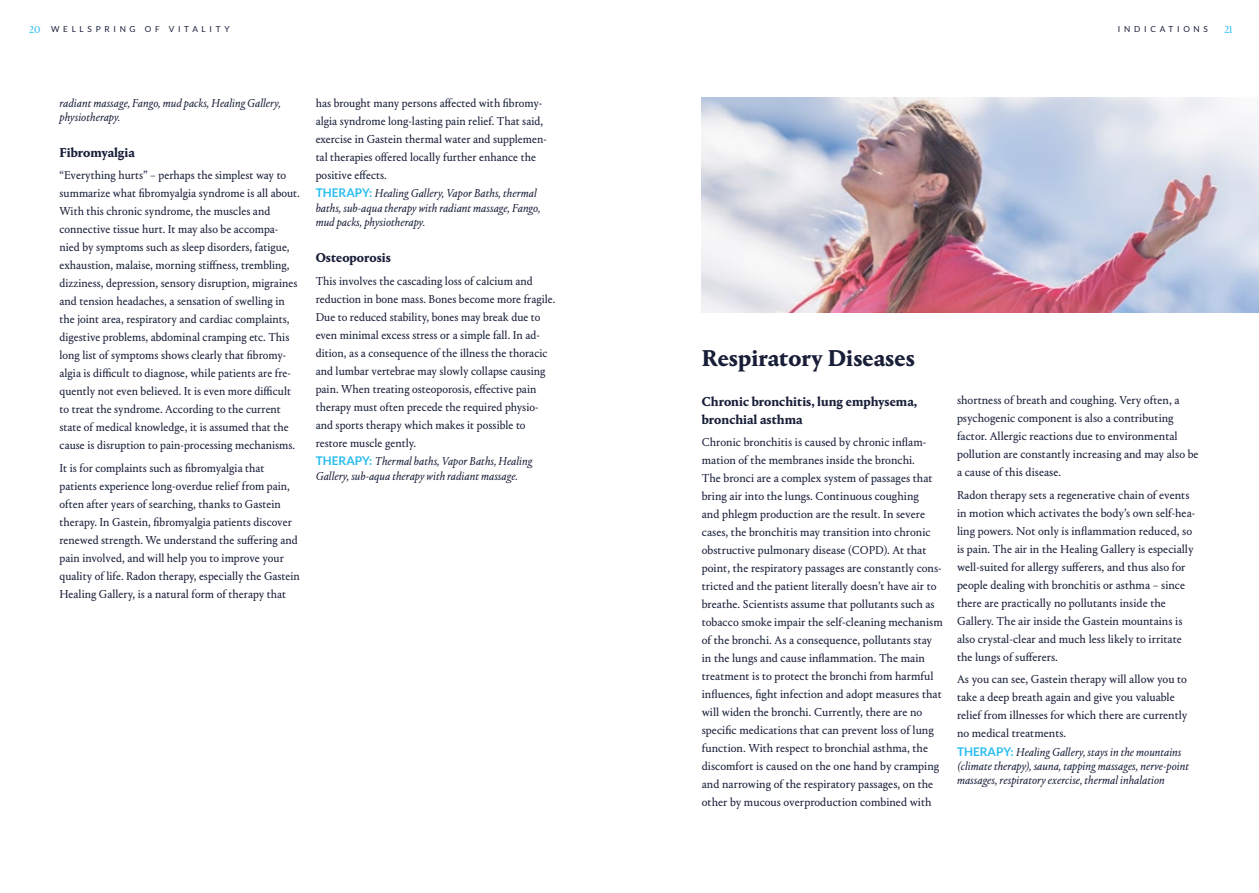
<style>
.page{position:relative;width:1259px;height:893px;background:#fff}
.page>*{position:absolute;margin:0;border:0;box-sizing:border-box;transform-origin:0 0}
.Überschrift_FT{font:700 24px "Portrait Text";color:#181e38}
.t1{font:700 13.5px/18px "Portrait Text";color:#181e38}
.Fließtext_Medizinisch{font:12px/18px "Portrait Text";color:#181e38}
.t2{font:italic 12px/14.4px "Portrait Text LF";color:#181e38}
.t3{font:10.5px "Portrait";color:#29bdef}
.t4{font:8.25px "Lato";letter-spacing:.45em;color:#181e38}
.s1{font-family:"Portrait";font-size:10.5px;color:#29bdef}
.s2{font-family:"Lato";font-weight:700;font-style:normal;color:#29bdef}
</style>
<div class="page">
<img style="left:702px;top:98px;width:557px;height:215px">
<p class="t4" style="left:29px;top:25px;width:202px"><span class="s1">20</span> WELLSPRING OF VITALITY</p>
<p class="t4" style="left:1118px;top:25px;width:91px">INDICATIONS</p>
<p class="t3" style="left:1224px;top:23px;width:10px">21</p>
<p class="t2" style="left:60px;top:95px;width:223px">radiant massage, Fango, mud packs, Healing Gallery, physiotherapy.</p>
<p class="t1" style="left:60px;top:143px;width:77px">Fibromyalgia</p>
<p class="Fließtext_Medizinisch" style="left:60px;top:166px;width:242px">“Everything hurts” – perhaps the simplest way to summarize what fibromyalgia syndrome is all about.<br>With this chronic syndrome, the muscles and connective tissue hurt. It may also be accompa&shy;nied by symptoms such as sleep disorders, fatigue, exhaustion, malaise, morning stiffness, trembling, dizziness, depression, sensory disruption, migraines and tension headaches, a sensation of swelling in the joint area, respiratory and cardiac complaints, digestive problems, abdominal cramping etc. This long list of symptoms shows clearly that fibromy&shy;algia is difficult to diagnose, while patients are fre&shy;quently not even believed. It is even more difficult to treat the syndrome. According to the current state of medical knowledge, it is assumed that the cause is disruption to pain-processing mechanisms.</p>
<p class="Fließtext_Medizinisch" style="left:60px;top:458px;width:242px">It is for complaints such as fibromyalgia that patients experience long-overdue relief from pain, often after years of searching, thanks to Gastein therapy. In Gastein, fibromyalgia patients discover renewed strength. We understand the suffering and pain involved, and will help you to improve your quality of life. Radon therapy, especially the Gastein Healing Gallery, is a natural form of therapy that</p>
<p class="Fließtext_Medizinisch" style="left:316px;top:93px;width:233px">has brought many persons affected with fibromy&shy;algia syndrome long-lasting pain relief. That said, exercise in Gastein thermal water and supplemen&shy;tal therapies offered locally further enhance the positive effects.</p>
<p class="t2" style="left:316px;top:186px;width:226px"><span class="s2">THERAPY:</span> Healing Gallery, Vapor Baths, thermal baths, sub-aqua therapy with radiant massage, Fango, mud packs, physiotherapy.</p>
<p class="t1" style="left:316px;top:248px;width:77px">Osteoporosis</p>
<p class="Fließtext_Medizinisch" style="left:316px;top:271px;width:241px">This involves the cascading loss of calcium and reduction in bone mass. Bones become more fragile.<br>Due to reduced stability, bones may break due to even minimal excess stress or a simple fall. In ad&shy;dition, as a consequence of the illness the thoracic and lumbar vertebrae may slowly collapse causing pain. When treating osteoporosis, effective pain therapy must often precede the required physio&shy;and sports therapy which makes it possible to restore muscle gently.</p>
<p class="t2" style="left:316px;top:453px;width:218px"><span class="s2">THERAPY:</span> Thermal baths, Vapor Baths, Healing<br>Gallery, sub-aqua therapy with radiant massage.</p>
<p class="Überschrift_FT" style="left:702px;top:340px;width:215px">Respiratory Diseases</p>
<p class="t1" style="left:702px;top:391px;width:217px">Chronic bronchitis, lung emphysema, bronchial asthma</p>
<p class="Fließtext_Medizinisch" style="left:702px;top:432px;width:243px">Chronic bronchitis is caused by chronic inflam&shy;mation of the membranes inside the bronchi.<br>The bronci are a complex system of passages that bring air into the lungs. Continuous coughing<br>and phlegm production are the result. In severe cases, the bronchitis may transition into chronic obstructive pulmonary disease (COPD). At that point, the respiratory passages are constantly cons&shy;tricted and the patient literally doesn’t have air to breathe. Scientists assume that pollutants such as tobacco smoke impair the self-cleaning mechanism of the bronchi. As a consequence, pollutants stay in the lungs and cause inflammation. The main treatment is to protect the bronchi from harmful influences, fight infection and adopt measures that will widen the bronchi. Currently, there are no specific medications that can prevent loss of lung function. With respect to bronchial asthma, the discomfort is caused on the one hand by cramping and narrowing of the respiratory passages, on the other by mucous overproduction combined with</p>
<p class="Fließtext_Medizinisch" style="left:957px;top:391px;width:243px">shortness of breath and coughing. Very often, a psychogenic component is also a contributing factor. Allergic reactions due to environmental pollution are constantly increasing and may also be a cause of this disease.</p>
<p class="Fließtext_Medizinisch" style="left:957px;top:485px;width:240px">Radon therapy sets a regenerative chain of events in motion which activates the body’s own self-hea&shy;ling powers. Not only is inflammation reduced, so is pain. The air in the Healing Gallery is especially well-suited for allergy sufferers, and thus also for people dealing with bronchitis or asthma – since there are practically no pollutants inside the Gallery. The air inside the Gastein mountains is also crystal-clear and much less likely to irritate the lungs of sufferers.</p>
<p class="Fließtext_Medizinisch" style="left:957px;top:669px;width:232px">As you can see, Gastein therapy will allow you to take a deep breath again and give you valuable relief from illnesses for which there are currently no medical treatments.</p>
<p class="t2" style="left:957px;top:744px;width:234px"><span class="s2">THERAPY:</span> Healing Gallery, stays in the mountains (climate therapy), sauna, tapping massages, nerve-point massages, respiratory exercise, thermal inhalation</p>
</div>
